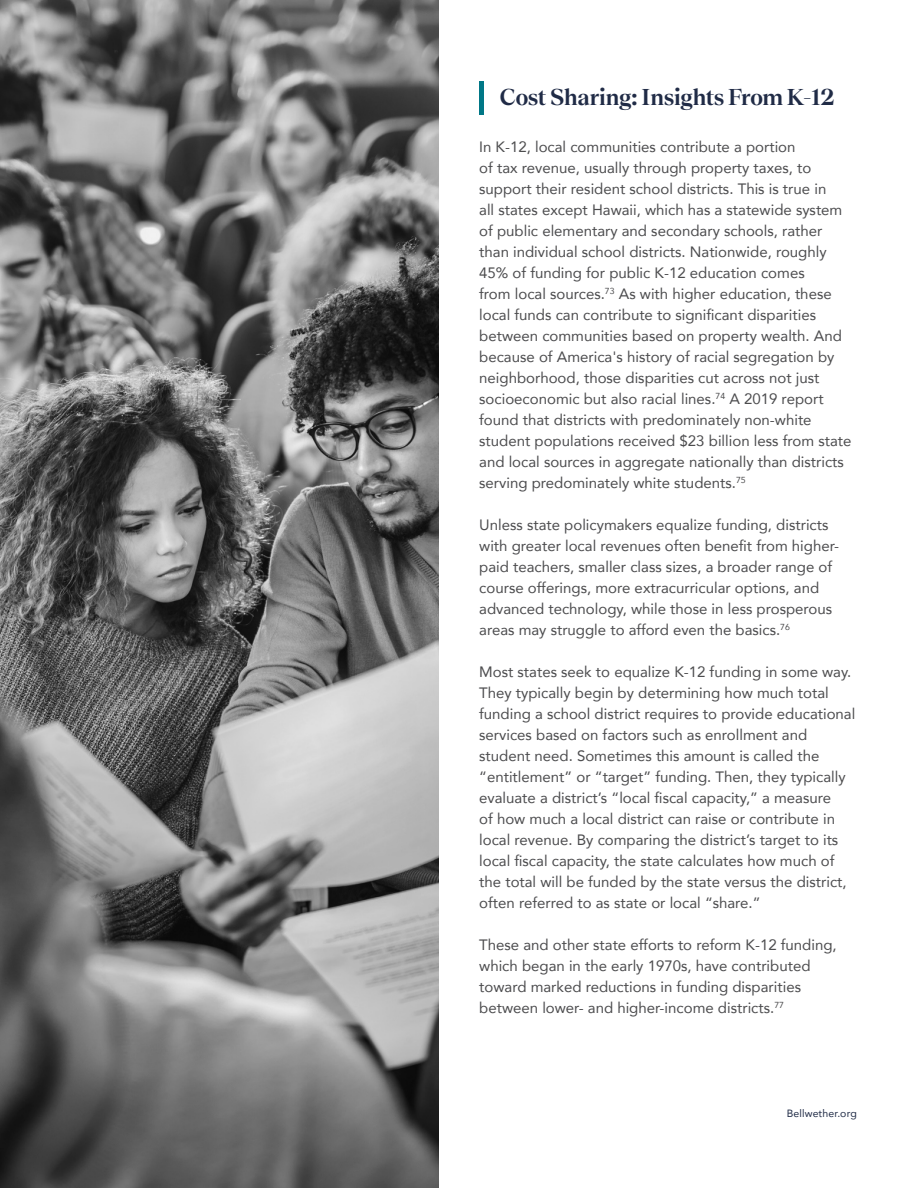
<style>
.page{position:relative;width:918px;height:1188px;background:#fff}
.page>*{position:absolute;margin:0;border:0;box-sizing:border-box;transform-origin:0 0}
.t1{font:600 24px "Teodor";letter-spacing:-.01em;color:#202b46}
.t2{font:15px/21px "Avenir";color:#4c4c4e}
.t3{font:10.5px "Avenir";letter-spacing:.01em;color:#202b46}
</style>
<div class="page">
<img style="left:0;top:0;width:439px;height:1188px">
<hr style="left:479px;top:81px;width:4px;height:34px;background:#007786">
<h1 class="t1" style="left:500px;top:79px;width:337px">Cost Sharing: Insights From K-12</h1>
<p class="t2" style="left:479px;top:136px;width:374px">In K-12, local communities contribute a portion<br>of tax revenue, usually through property taxes, to support their resident school districts. This is true in<br>all states except Hawaii, which has a statewide system of public elementary and secondary schools, rather than individual school districts. Nationwide, roughly 45% of funding for public K-12 education comes<br>from local sources.<sup>73</sup> As with higher education, these local funds can contribute to significant disparities between communities based on property wealth. And because of America's history of racial segregation by neighborhood, those disparities cut across not just socioeconomic but also racial lines.<sup>74</sup> A 2019 report found that districts with predominately non-white student populations received $23 billion less from state and local sources in aggregate nationally than districts serving predominately white students.<sup>75</sup></p>
<p class="t2" style="left:479px;top:514px;width:361px">Unless state policymakers equalize funding, districts with greater local revenues often benefit from higher&shy;paid teachers, smaller class sizes, a broader range of course offerings, more extracurricular options, and advanced technology, while those in less prosperous areas may struggle to afford even the basics.<sup>76</sup></p>
<p class="t2" style="left:479px;top:661px;width:378px">Most states seek to equalize K-12 funding in some way.<br>They typically begin by determining how much total funding a school district requires to provide educational services based on factors such as enrollment and student need. Sometimes this amount is called the “entitlement” or “target” funding. Then, they typically evaluate a district’s “local fiscal capacity,” a measure<br>of how much a local district can raise or contribute in local revenue. By comparing the district’s target to its local fiscal capacity, the state calculates how much of the total will be funded by the state versus the district, often referred to as state or local “share.”</p>
<p class="t2" style="left:479px;top:934px;width:359px">These and other state efforts to reform K-12 funding, which began in the early 1970s, have contributed toward marked reductions in funding disparities between lower- and higher-income districts.<sup>77</sup></p>
<p class="t3" style="left:787px;top:1105px;width:71px">Bellwether.org</p>
</div>
